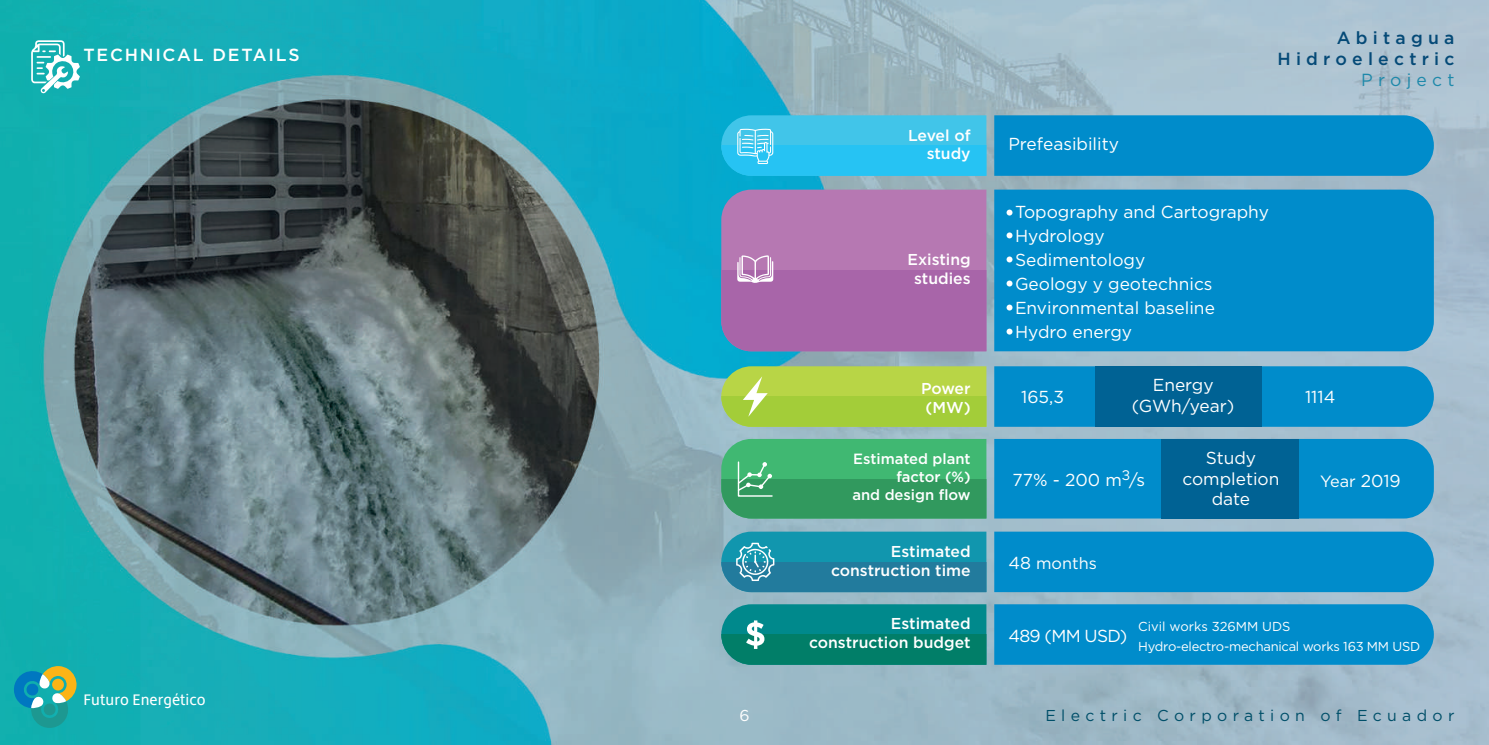
<style>
.page{position:relative;width:1489px;height:745px;background:#fff}
.page>*{position:absolute;margin:0;border:0;box-sizing:border-box;transform-origin:0 0}
.t1{font:500 17.5px/21px "Gotham";letter-spacing:.3em;color:#054a77;text-align:right}
.t2{font:500 17.5px "Gotham";letter-spacing:.1em;color:#fff}
.t3{font:17.5px "Gotham";letter-spacing:.3em;color:#1e89aa}
.t4{font:17.32px/24px "Gotham";color:#fff;text-align:center}
.t5{font:16.28px "Gotham";color:#fff}
.t6{font:500 15.75px/18.9px "Gotham";color:#fff;text-align:right}
.t7{font:15.75px "Gotham";letter-spacing:.34em;color:#004f69}
.t8{font:15.75px "Hedley New";color:#fff}
.t9{font:15.75px "Gotham";color:#fff}
.t10{font:500 14.88px/17.8px "Gotham";color:#fff;text-align:right}
.t11{font:12.95px/20.3px "Gotham";letter-spacing:-.02em;color:#fff}
.s1{font-size:17.32px}
</style>
<div class="page">
<img style="left:0;top:0;width:1488px;height:744px">
<svg style="left:11px;top:665px;width:66px;height:65px;background:#42a99c"></svg>
<svg style="left:31px;top:40px;width:49px;height:53px"></svg>
<div style="left:994px;top:115px;width:439px;height:61px;background:#008ccb"></div>
<div style="left:994px;top:366px;width:439px;height:60px;background:#008ccb"></div>
<div style="left:1095px;top:366px;width:166px;height:60px;background:#006294"></div>
<div style="left:994px;top:531px;width:439px;height:60px;background:#008ccb"></div>
<div style="left:994px;top:604px;width:439px;height:60px;background:#008ccb"></div>
<div style="left:994px;top:438px;width:439px;height:80px;background:#008ccb"></div>
<div style="left:1161px;top:438px;width:137px;height:80px;background:#006294"></div>
<div style="left:994px;top:189px;width:439px;height:162px;background:#008ccb"></div>
<svg style="left:721px;top:115px;width:265px;height:61px;background:#36c4ed"></svg>
<svg style="left:721px;top:189px;width:265px;height:162px;background:#ac70ae"></svg>
<svg style="left:721px;top:366px;width:265px;height:60px;background:#acd046"></svg>
<svg style="left:721px;top:438px;width:265px;height:80px;background:#3eaa6d"></svg>
<svg style="left:721px;top:531px;width:265px;height:60px;background:#238da8"></svg>
<svg style="left:721px;top:604px;width:265px;height:60px;background:#09877e"></svg>
<svg style="left:1006px;top:209px;width:6px;height:6px"></svg>
<svg style="left:1006px;top:232px;width:6px;height:6px"></svg>
<svg style="left:1006px;top:256px;width:6px;height:6px"></svg>
<svg style="left:1006px;top:280px;width:6px;height:6px"></svg>
<svg style="left:1006px;top:304px;width:6px;height:6px"></svg>
<svg style="left:1006px;top:328px;width:6px;height:6px"></svg>
<p class="t2" style="left:83px;top:43px;width:218px">TECHNICAL DETAILS</p>
<p class="t8" style="left:83px;top:690px;width:124px">Futuro Energético</p>
<p class="t6" style="left:908px;top:125px;width:64px">Level of study</p>
<p class="t6" style="left:907px;top:250px;width:65px;text-align:center">Existing studies</p>
<p class="t6" style="left:921px;top:378px;width:51px;text-align:left">Power (MW)</p>
<p class="t10" style="left:852px;top:449px;width:120px">Estimated plant factor (%)<br>and design flow</p>
<p class="t6" style="left:831px;top:541px;width:141px">Estimated construction time</p>
<p class="t6" style="left:809px;top:613px;width:163px">Estimated construction budget</p>
<p class="t4" style="left:1008px;top:132px;width:112px">Prefeasibility</p>
<p class="t1" style="left:1277px;top:27px;width:178px">Abitagua<br>Hidroelectric</p>
<p class="t3" style="left:1361px;top:69px;width:95px">Project</p>
<p class="t4" style="left:1014px;top:200px;width:255px;text-align:left">Topography and Cartography<br>Hydrology<br>Sedimentology<br>Geology y geotechnics<br>Environmental baseline<br>Hydro energy</p>
<p class="t4" style="left:1131px;top:374px;width:104px;line-height:20.5px">Energy (GWh/year)</p>
<p class="t4" style="left:1021px;top:384px;width:44px">165,3</p>
<p class="t4" style="left:1304px;top:384px;width:32px">1114</p>
<p class="t4" style="left:1182px;top:447px;width:99px;line-height:20.5px">Study completion date</p>
<p class="t4" style="left:1012px;top:467px;width:134px">77% - 200 m<sup>3</sup>/s</p>
<p class="t5" style="left:1320px;top:470px;width:82px">Year <span class="s1">2019</span></p>
<p class="t5" style="left:1008px;top:553px;width:90px"><span class="s1">48</span> months</p>
<p class="t4" style="left:1008px;top:623px;width:120px">489 (MM USD)</p>
<p class="t11" style="left:1138px;top:615px;width:283px">Civil works 326MM UDS<br>Hydro-electro-mechanical works 163 MM USD</p>
<p class="t9" style="left:739px;top:704px;width:12px">6</p>
<p class="t7" style="left:1045px;top:704px;width:410px">Electric Corporation of Ecuador</p>
</div>
